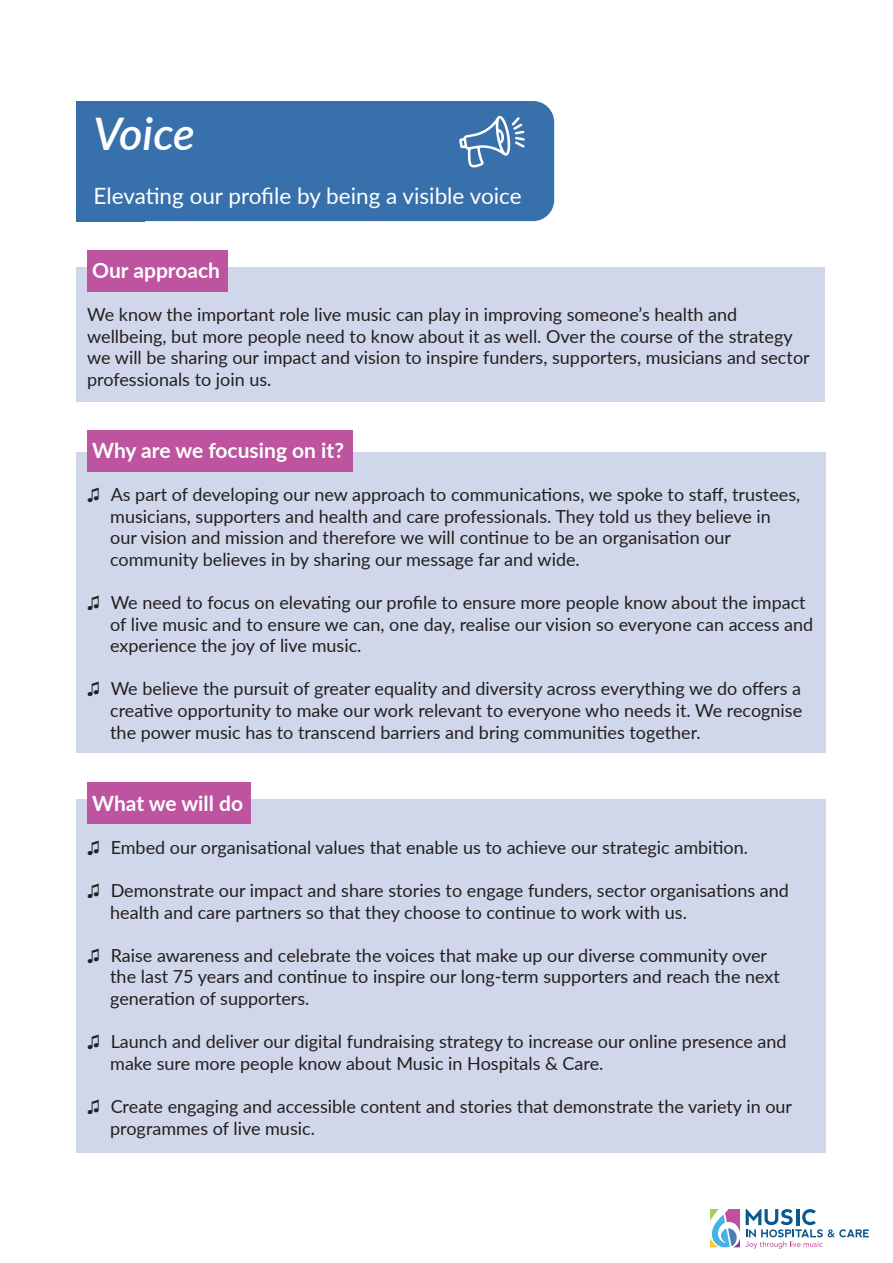
<style>
.page{position:relative;width:893px;height:1263px;background:#fff}
.page>*{position:absolute;margin:0;border:0;box-sizing:border-box;transform-origin:0 0}
.t1{font:italic 600 45px "Lato";letter-spacing:-.005em;color:#fff}
.t2{font:22.5px "Lato";color:#fff}
.t3{font:700 21px "Lato";color:#fff}
.t4{font:18px/21.6px "Lato";color:#231f20}
.s1{font-family:"Arial"}
</style>
<div class="page">
<div style="left:77px;top:101px;width:477px;height:120px;background:#3870ac;border-radius:21px"></div>
<div style="left:77px;top:101px;width:68px;height:120px;background:#3870ac"></div>
<svg style="left:459px;top:115px;width:66px;height:53px"></svg>
<div style="left:77px;top:799px;width:749px;height:353px;background:#d1d7ea"></div>
<div style="left:77px;top:452px;width:749px;height:300px;background:#d1d7ea"></div>
<div style="left:77px;top:267px;width:748px;height:135px;background:#d1d7ea"></div>
<div style="left:87px;top:430px;width:266px;height:41px;background:#be53a0"></div>
<div style="left:87px;top:251px;width:140px;height:41px;background:#be53a0"></div>
<div style="left:87px;top:782px;width:164px;height:41px;background:#be53a0"></div>
<svg style="left:710px;top:1209px;width:159px;height:39px"></svg>
<h1 class="t1" style="left:94px;top:117px;width:103px">Voice</h1>
<p class="t2" style="left:94px;top:180px;width:430px">Eleva琀椀ng our pro昀椀le by being a visible voice</p>
<p class="t3" style="left:92px;top:262px;width:129px">Our approach</p>
<p class="t4" style="left:87px;top:303px;width:724px">We know the important role live music can play in improving someone’s health and wellbeing, but more people need to know about it as well. Over the course of the strategy we will be sharing our impact and vision to inspire funders, supporters, musicians and sector professionals to join us.</p>
<p class="t3" style="left:92px;top:435px;width:253px">Why are we focusing on it?</p>
<p class="t4" style="left:110px;top:483px;width:692px;text-indent:-23px"><span class="s1">♫</span> As part of developing our new approach to communica琀椀ons, we spoke to sta昀昀, trustees, musicians, supporters and health and care professionals. They told us they believe in our vision and mission and therefore we will con琀椀nue to be an organisa琀椀on our community believes in by sharing our message far and wide.</p>
<p class="t4" style="left:110px;top:591px;width:704px;text-indent:-23px"><span class="s1">♫</span> We need to focus on eleva琀椀ng our pro昀椀le to ensure more people know about the impact of live music and to ensure we can, one day, realise our vision so everyone can access and experience the joy of live music.</p>
<p class="t4" style="left:110px;top:677px;width:693px;text-align:justify;text-indent:-23px"><span class="s1">♫</span> We believe the pursuit of greater equality and diversity across everything we do o昀昀ers a crea琀椀ve opportunity to make our work relevant to everyone who needs it. We recognise the power music has to transcend barriers and bring communi琀椀es together.</p>
<p class="t3" style="left:92px;top:795px;width:153px">What we will do</p>
<p class="t4" style="left:87px;top:836px;width:662px"><span class="s1">♫</span> Embed our organisa琀椀onal values that enable us to achieve our strategic ambi琀椀on.</p>
<p class="t4" style="left:110px;top:879px;width:680px;text-indent:-23px"><span class="s1">♫</span> Demonstrate our impact and share stories to engage funders, sector organisa琀椀ons and health and care partners so that they choose to con琀椀nue to work with us.</p>
<p class="t4" style="left:110px;top:944px;width:671px;text-indent:-23px"><span class="s1">♫</span> Raise awareness and celebrate the voices that make up our diverse community over the last 75 years and con琀椀nue to inspire our long-term supporters and reach the next genera琀椀on of supporters.</p>
<p class="t4" style="left:110px;top:1032px;width:678px;text-indent:-23px"><span class="s1">♫</span> Launch and deliver our digital fundraising strategy to increase our online presence and make sure more people know about Music in Hospitals &amp; Care.</p>
<p class="t4" style="left:110px;top:1097px;width:683px;text-indent:-23px"><span class="s1">♫</span> Create engaging and accessible content and stories that demonstrate the variety in our programmes of live music.</p>
</div>
